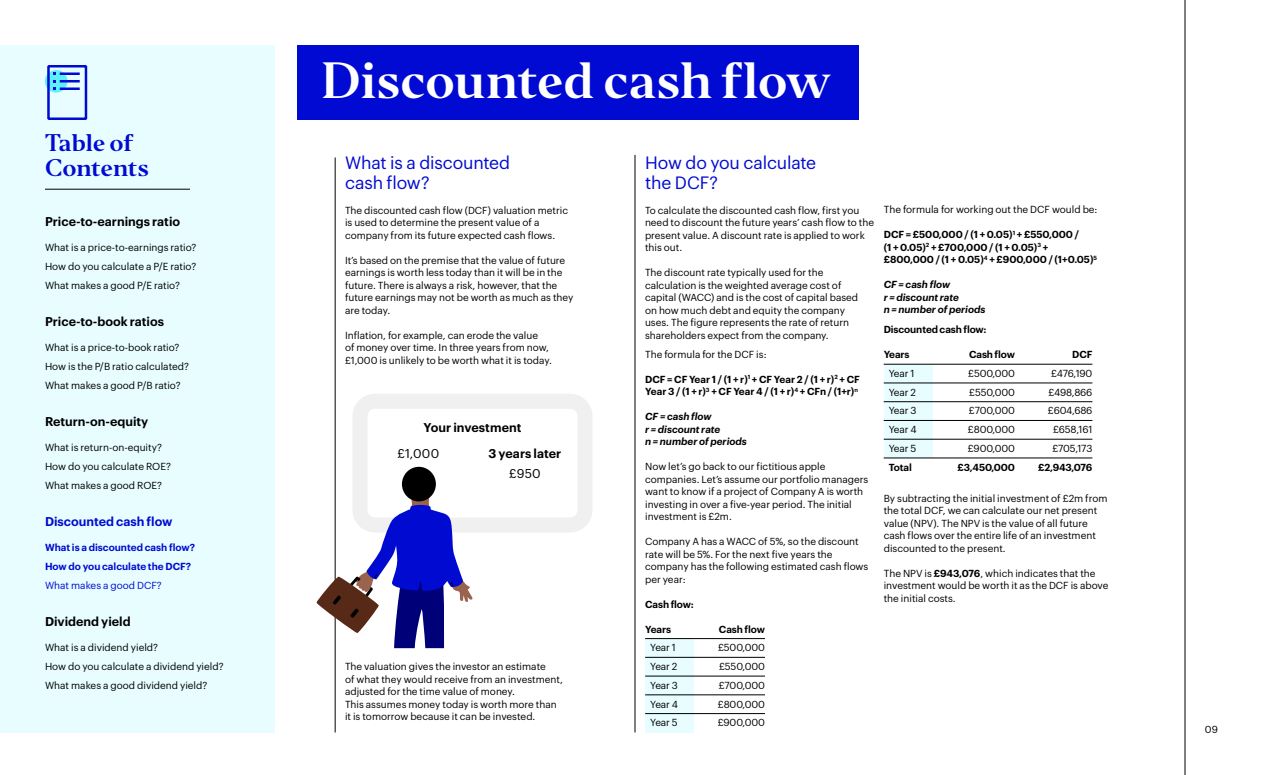
<style>
.page{position:relative;width:1280px;height:775px;background:#fff}
.page>*{position:absolute;margin:0;border:0;box-sizing:border-box;transform-origin:0 0}
.t1{font:47.5px "Invesco Editor";letter-spacing:-.015em;color:#fff}
.t2{font:22.5px "Invesco Editor";letter-spacing:-.015em;color:#000ad2}
.t3{font:17.5px/20px "Graphik";letter-spacing:-.01em;color:#000ad2}
.t4{font:600 12.5px "Graphik";color:#000}
.t5{font:600 12.5px "Graphik";color:#000ad2}
.t6{font:12.5px "Graphik";letter-spacing:.015em;color:#000}
.t7{font:10px/12.5px "Graphik";color:#000}
.t8{font:600 10px/12.5px "Graphik";letter-spacing:-.01em;color:#000}
.t9{font:italic 600 10px "Graphik";color:#000}
.t10{font:600 10px "Graphik";color:#000ad2}
.t11{font:10px "Graphik";color:#000ad2}
.s1{font-weight:600}
</style>
<div class="page">
<div style="left:352px;top:394px;width:240px;height:139px;border:15px solid #f0f0f0;border-radius:15px"></div>
<div style="left:645px;top:639px;width:49px;height:93px;background:#e7fdff"></div>
<div style="left:884px;top:364px;width:48px;height:94px;background:#e7fdff"></div>
<div style="left:298px;top:45px;width:561px;height:75px;background:#000ad2"></div>
<div style="left:0;top:45px;width:275px;height:687px;background:#e7fdff"></div>
<hr style="left:635px;top:155px;width:1px;height:577px;background:#000">
<hr style="left:335px;top:158px;width:1px;height:574px;background:#000">
<hr style="left:1185px;top:0;width:1px;height:775px;background:#000">
<hr style="left:645px;top:638px;width:120px;height:1px;background:#000">
<hr style="left:645px;top:657px;width:120px;height:1px;background:#000">
<hr style="left:645px;top:676px;width:120px;height:1px;background:#000">
<hr style="left:645px;top:695px;width:120px;height:1px;background:#000">
<hr style="left:645px;top:713px;width:120px;height:1px;background:#000">
<hr style="left:884px;top:364px;width:208px;height:1px;background:#000">
<hr style="left:884px;top:383px;width:208px;height:1px;background:#000">
<hr style="left:884px;top:402px;width:208px;height:1px;background:#000">
<hr style="left:884px;top:420px;width:208px;height:1px;background:#000">
<hr style="left:884px;top:439px;width:208px;height:1px;background:#000">
<hr style="left:884px;top:458px;width:208px;height:1px;background:#000">
<div style="left:402px;top:467px;width:34px;height:34px;background:#000;border-radius:50%"></div>
<svg style="left:317px;top:495px;width:157px;height:153px"></svg>
<svg style="left:333px;top:595px;width:8px;height:10px"></svg>
<svg style="left:350px;top:608px;width:9px;height:10px"></svg>
<hr style="left:45px;top:189px;width:145px;height:1px;background:#000">
<svg style="left:46px;top:65px;width:42px;height:55px"></svg>
<p class="t2" style="left:45px;top:129px;width:90px">Table of</p>
<p class="t2" style="left:45px;top:154px;width:106px">Contents</p>
<p class="t4" style="left:45px;top:212px;width:137px">Price-to-earnings ratio</p>
<p class="t7" style="left:45px;top:241px;width:153px">What is a price-to-earnings ratio?</p>
<p class="t7" style="left:45px;top:259px;width:153px">How do you calculate a P/E ratio?</p>
<p class="t7" style="left:45px;top:278px;width:137px">What makes a good P/E ratio?</p>
<p class="t4" style="left:45px;top:312px;width:121px">Price-to-book ratios</p>
<p class="t7" style="left:45px;top:341px;width:136px">What is a price-to-book ratio?</p>
<p class="t7" style="left:45px;top:359px;width:146px">How is the P/B ratio calculated?</p>
<p class="t7" style="left:45px;top:378px;width:137px">What makes a good P/B ratio?</p>
<p class="t4" style="left:45px;top:412px;width:105px">Return-on-equity</p>
<p class="t7" style="left:45px;top:441px;width:118px">What is return-on-equity?</p>
<p class="t7" style="left:45px;top:459px;width:127px">How do you calculate ROE?</p>
<p class="t7" style="left:45px;top:478px;width:119px">What makes a good ROE?</p>
<p class="t5" style="left:45px;top:512px;width:129px">Discounted cash flow</p>
<p class="t10" style="left:45px;top:540px;width:152px">What is a discounted cash flow?</p>
<p class="t10" style="left:45px;top:559px;width:148px">How do you calculate the DCF?</p>
<p class="t11" style="left:45px;top:578px;width:118px">What makes a good DCF?</p>
<p class="t4" style="left:45px;top:612px;width:87px">Dividend yield</p>
<p class="t7" style="left:45px;top:641px;width:115px">What is a dividend yield?</p>
<p class="t7" style="left:45px;top:659px;width:180px">How do you calculate a dividend yield?</p>
<p class="t7" style="left:45px;top:678px;width:164px">What makes a good dividend yield?</p>
<p class="t1" style="left:321px;top:50px;width:511px">Discounted cash flow</p>
<p class="t3" style="left:345px;top:152px;width:167px">What is a discounted cash flow?</p>
<p class="t7" style="left:345px;top:203px;width:225px">The discounted cash flow (DCF) valuation metric is used to determine the present value of a company from its future expected cash flows.</p>
<p class="t7" style="left:345px;top:253px;width:230px">It’s based on the premise that the value of future earnings is worth less today than it will be in the future. There is always a risk, however, that the future earnings may not be worth as much as they are today.</p>
<p class="t7" style="left:345px;top:328px;width:208px">Inflation, for example, can erode the value<br>of money over time. In three years from now, £1,000 is unlikely to be worth what it is today.</p>
<p class="t4" style="left:423px;top:418px;width:100px">Your investment</p>
<p class="t6" style="left:397px;top:444px;width:43px">£1,000</p>
<p class="t4" style="left:489px;top:443px;width:74px">3 years later</p>
<p class="t6" style="left:509px;top:464px;width:33px">£950</p>
<p class="t7" style="left:345px;top:659px;width:219px">The valuation gives the investor an estimate<br>of what they would receive from an investment, adjusted for the time value of money.<br>This assumes money today is worth more than it is tomorrow because it can be invested.</p>
<p class="t3" style="left:645px;top:151px;width:173px">How do you calculate the DCF?</p>
<p class="t7" style="left:645px;top:203px;width:231px">To calculate the discounted cash flow, first you need to discount the future years’ cash flow to the present value. A discount rate is applied to work this out.</p>
<p class="t7" style="left:645px;top:266px;width:215px">The discount rate typically used for the calculation is the weighted average cost of capital (WACC) and is the cost of capital based on how much debt and equity the company uses. The figure represents the rate of return shareholders expect from the company.</p>
<p class="t7" style="left:645px;top:347px;width:123px">The formula for the DCF is:</p>
<p class="t8" style="left:645px;top:372px;width:216px">DCF = CF Year 1 / (1 + r)<sup>1</sup> + CF Year 2 / (1 + r)<sup>2</sup> + CF<br>Year 3 / (1 + r)<sup>3</sup> + CF Year 4 / (1 + r)<sup>4</sup> + CFn / (1+r)<sup>n</sup></p>
<p class="t9" style="left:645px;top:409px;width:68px">CF = cash flow</p>
<p class="t9" style="left:645px;top:421px;width:77px">r = discount rate</p>
<p class="t9" style="left:645px;top:434px;width:103px">n = number of periods</p>
<p class="t7" style="left:645px;top:459px;width:225px">Now let’s go back to our fictitious apple companies. Let’s assume our portfolio managers want to know if a project of Company A is worth investing in over a five-year period. The initial investment is £2m.</p>
<p class="t7" style="left:645px;top:534px;width:225px">Company A has a WACC of 5%, so the discount rate will be 5%. For the next five years the company has the following estimated cash flows per year:</p>
<p class="t8" style="left:645px;top:597px;width:50px">Cash flow:</p>
<p class="t8" style="left:645px;top:622px;width:27px">Years</p>
<p class="t8" style="left:719px;top:622px;width:48px">Cash flow</p>
<p class="t7" style="left:650px;top:641px;width:27px">Year 1</p>
<p class="t7" style="left:718px;top:641px;width:48px">£500,000</p>
<p class="t7" style="left:650px;top:659px;width:29px">Year 2</p>
<p class="t7" style="left:719px;top:659px;width:47px">£550,000</p>
<p class="t7" style="left:650px;top:678px;width:29px">Year 3</p>
<p class="t7" style="left:719px;top:678px;width:48px">£700,000</p>
<p class="t7" style="left:650px;top:697px;width:29px">Year 4</p>
<p class="t7" style="left:718px;top:697px;width:49px">£800,000</p>
<p class="t7" style="left:650px;top:716px;width:29px">Year 5</p>
<p class="t7" style="left:718px;top:716px;width:49px">£900,000</p>
<p class="t7" style="left:884px;top:202px;width:215px">The formula for working out the DCF would be:</p>
<p class="t8" style="left:884px;top:227px;width:215px">DCF = £500,000 / (1 + 0.05)<sup>1</sup> + £550,000 /<br>(1 + 0.05)<sup>2</sup> + £700,000 / (1 + 0.05)<sup>3</sup> + £800,000 / (1 + 0.05)<sup>4</sup> + £900,000 / (1+0.05)<sup>5</sup></p>
<p class="t9" style="left:884px;top:277px;width:68px">CF = cash flow</p>
<p class="t9" style="left:884px;top:289px;width:77px">r = discount rate</p>
<p class="t9" style="left:884px;top:302px;width:103px">n = number of periods</p>
<p class="t8" style="left:884px;top:322px;width:104px">Discounted cash flow:</p>
<p class="t8" style="left:884px;top:347px;width:27px">Years</p>
<p class="t8" style="left:969px;top:347px;width:48px">Cash flow</p>
<p class="t8" style="left:1072px;top:347px;width:22px">DCF</p>
<p class="t7" style="left:889px;top:366px;width:27px">Year 1</p>
<p class="t7" style="left:968px;top:366px;width:48px">£500,000</p>
<p class="t7" style="left:1051px;top:366px;width:43px">£476,190</p>
<p class="t7" style="left:889px;top:385px;width:29px">Year 2</p>
<p class="t7" style="left:969px;top:385px;width:47px">£550,000</p>
<p class="t7" style="left:1048px;top:385px;width:45px">£498,866</p>
<p class="t7" style="left:889px;top:404px;width:29px">Year 3</p>
<p class="t7" style="left:969px;top:404px;width:48px">£700,000</p>
<p class="t7" style="left:1048px;top:404px;width:46px">£604,686</p>
<p class="t7" style="left:889px;top:422px;width:29px">Year 4</p>
<p class="t7" style="left:968px;top:422px;width:49px">£800,000</p>
<p class="t7" style="left:1053px;top:422px;width:41px">£658,161</p>
<p class="t7" style="left:889px;top:441px;width:29px">Year 5</p>
<p class="t7" style="left:968px;top:441px;width:49px">£900,000</p>
<p class="t7" style="left:1052px;top:441px;width:41px">£705,173</p>
<p class="t8" style="left:889px;top:460px;width:25px">Total</p>
<p class="t8" style="left:958px;top:460px;width:59px">£3,450,000</p>
<p class="t8" style="left:1038px;top:460px;width:56px">£2,943,076</p>
<p class="t7" style="left:884px;top:491px;width:225px">By subtracting the initial investment of £2m from the total DCF, we can calculate our net present value (NPV). The NPV is the value of all future cash flows over the entire life of an investment discounted to the present.</p>
<p class="t7" style="left:884px;top:566px;width:226px">The NPV is <span class="s1">£943,076</span>, which indicates that the investment would be worth it as the DCF is above the initial costs.</p>
<p class="t7" style="left:1205px;top:722px;width:14px">09</p>
</div>
